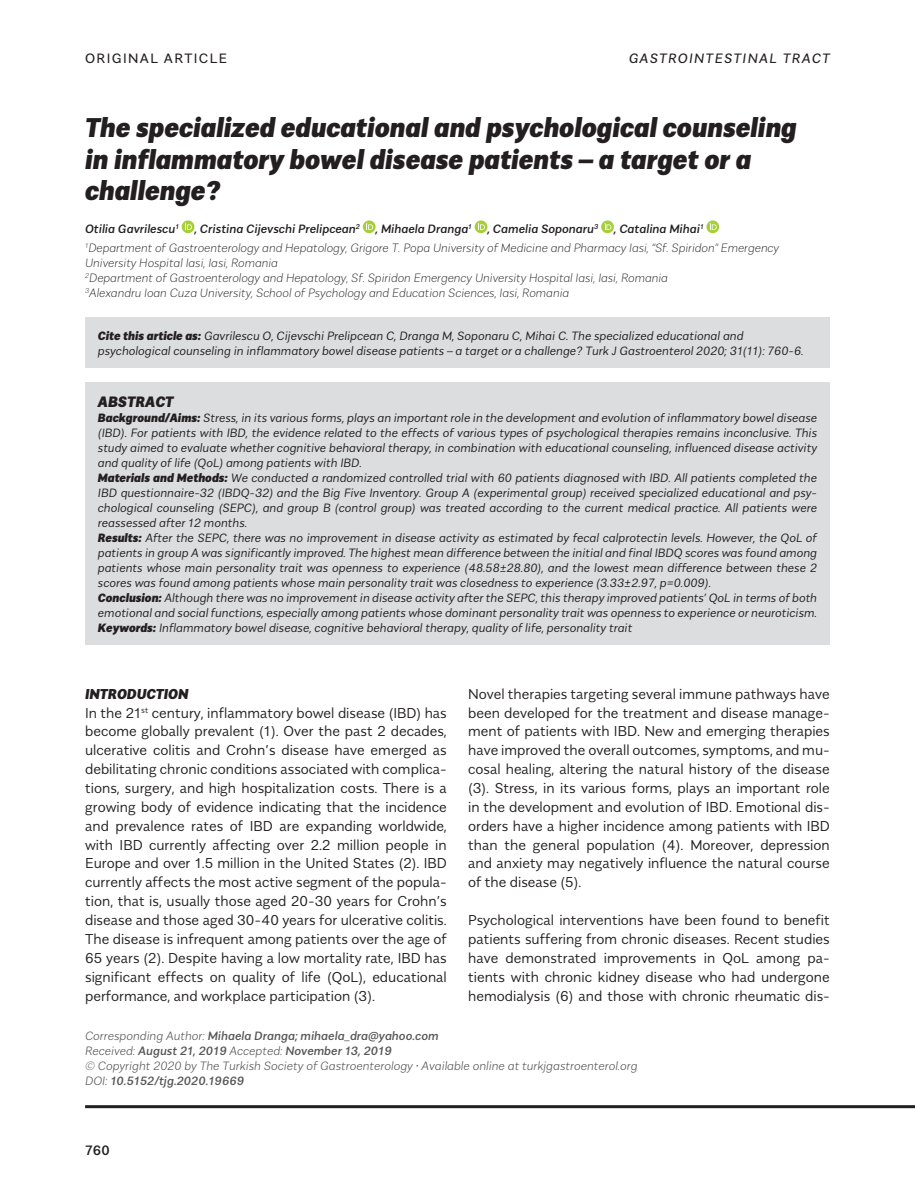
<style>
.page{position:relative;width:915px;height:1191px;background:#fff}
.page>*{position:absolute;margin:0;border:0;box-sizing:border-box;transform-origin:0 0}
.t1{font:italic 900 27px/31.5px "Alergia Normal";color:#231f20}
.t2{font:italic 900 15px "Alergia Normal";color:#231f20}
.t3{font:300 14.25px/18.9px "Alergia Normal";color:#231f20;text-align:justify}
.t4{font:italic 900 14.25px "Alergia Normal";color:#231f20}
.t5{font:italic 13.5px "Alergia Normal";letter-spacing:.1em;color:#231f20}
.t6{font:13.5px "Alergia Normal";letter-spacing:.1em;color:#231f20}
.Text_copy_justificat{font:500 13.5px "Alergia Normal";color:#231f20}
.t7{font:italic 300 12px/15px "Alergia Normal";color:#231f20;text-align:justify}
.t8{font:italic 300 expanded 12px/15px "Alergia Normal";color:#231f20}
.t9{font:italic 500 12px "Alergia Normal";color:#57585a}
.t10{font:italic 500 12px "Alergia Normal";color:#231f20}
.t11{font:italic 200 12px "Alergia Normal";color:#57585a}
.s1{font-weight:900}
.s2{font-weight:200}
</style>
<div class="page">
<div style="left:182px;top:220px;width:12px;height:13px;background:#a6ce39;border-radius:50%"></div>
<svg style="left:185px;top:223px;width:7px;height:7px"></svg>
<svg style="left:362px;top:220px;width:13px;height:13px"></svg>
<svg style="left:366px;top:223px;width:7px;height:7px"></svg>
<svg style="left:474px;top:220px;width:13px;height:13px"></svg>
<svg style="left:478px;top:223px;width:7px;height:7px"></svg>
<svg style="left:601px;top:220px;width:12px;height:13px"></svg>
<svg style="left:604px;top:223px;width:7px;height:7px"></svg>
<svg style="left:706px;top:220px;width:13px;height:13px"></svg>
<svg style="left:709px;top:223px;width:7px;height:7px"></svg>
<div style="left:85px;top:382px;width:744px;height:262px;background:#dcdddf"></div>
<hr style="left:85px;top:1105px;width:829px;height:3px;background:#231f20">
<div style="left:85px;top:317px;width:744px;height:51px;background:#dcdddf"></div>
<p class="t6" style="left:85px;top:48px;width:143px">ORIGINAL ARTICLE</p>
<p class="t5" style="left:628px;top:48px;width:203px">GASTROINTESTINAL TRACT</p>
<p class="t1" style="left:85px;top:109px;width:713px">The specialized educational and psychological counseling in inflammatory bowel disease patients – a target or a challenge?</p>
<p class="t10" style="left:85px;top:220px;width:95px">Otilia Gavrilescu<sup>1</sup></p>
<p class="t10" style="left:194px;top:220px;width:167px">, Cristina Cijevschi Prelipcean<sup>2</sup></p>
<p class="t10" style="left:375px;top:220px;width:98px">, Mihaela Dranga<sup>1</sup></p>
<p class="t10" style="left:487px;top:220px;width:112px">, Camelia Soponaru<sup>3</sup></p>
<p class="t10" style="left:613px;top:220px;width:91px">, Catalina Mihai<sup>1</sup></p>
<p class="t8" style="left:85px;top:240px;width:695px"><sup>1</sup>Department of Gastroenterology and Hepatology, Grigore T. Popa University of Medicine and Pharmacy Iasi, “Sf. Spiridon” Emergency<br>University Hospital Iasi, Iasi, Romania</p>
<p class="t8" style="left:85px;top:270px;width:584px"><sup>2</sup>Department of Gastroenterology and Hepatology, Sf. Spiridon Emergency University Hospital Iasi, Iasi, Romania</p>
<p class="t8" style="left:85px;top:285px;width:485px"><sup>3</sup>Alexandru Ioan Cuza University, School of Psychology and Education Sciences, Iasi, Romania</p>
<p class="t7" style="left:98px;top:327px;width:707px"><span class="s1">Cite this article as:</span> Gavrilescu O, Cijevschi Prelipcean C, Dranga M, Soponaru C, Mihai C. The specialized educational and psychological counseling in inflammatory bowel disease patients – a target or a challenge? Turk J Gastroenterol 2020; 31(11): 760-6.</p>
<p class="t2" style="left:98px;top:389px;width:77px">ABSTRACT</p>
<p class="t7" style="left:98px;top:409px;width:720px"><span class="s1">Background/Aims:</span> Stress, in its various forms, plays an important role in the development and evolution of inflammatory bowel disease (IBD). For patients with IBD, the evidence related to the effects of various types of psychological therapies remains inconclusive. This study aimed to evaluate whether cognitive behavioral therapy, in combination with educational counseling, influenced disease activity and quality of life (QoL) among patients with IBD.</p>
<p class="t7" style="left:98px;top:469px;width:720px"><span class="s1">Materials and Methods:</span> We conducted a randomized controlled trial with 60 patients diagnosed with IBD. All patients completed the IBD questionnaire-32 (IBDQ-32) and the Big Five Inventory. Group A (experimental group) received specialized educational and psy&shy;chological counseling (SEPC), and group B (control group) was treated according to the current medical practice. All patients were reassessed after 12 months.</p>
<p class="t7" style="left:98px;top:529px;width:720px"><span class="s1">Results:</span> After the SEPC, there was no improvement in disease activity as estimated by fecal calprotectin levels. However, the QoL of patients in group A was significantly improved. The highest mean difference between the initial and final IBDQ scores was found among patients whose main personality trait was openness to experience (48.58±28.80), and the lowest mean difference between these 2 scores was found among patients whose main personality trait was closedness to experience (3.33±2.97, p=0.009).</p>
<p class="t7" style="left:98px;top:589px;width:720px"><span class="s1">Conclusion:</span> Although there was no improvement in disease activity after the SEPC, this therapy improved patients’ QoL in terms of both emotional and social functions, especially among patients whose dominant personality trait was openness to experience or neuroticism.</p>
<p class="t7" style="left:98px;top:619px;width:535px"><span class="s1">Keywords:</span> Inflammatory bowel disease, cognitive behavioral therapy, quality of life, personality trait</p>
<p class="t4" style="left:85px;top:682px;width:105px">INTRODUCTION</p>
<p class="t3" style="left:85px;top:702px;width:363px">In the 21<sup>st</sup> century, inflammatory bowel disease (IBD) has become globally prevalent (1). Over the past 2 decades, ulcerative colitis and Crohn’s disease have emerged as debilitating chronic conditions associated with complica&shy;tions, surgery, and high hospitalization costs. There is a growing body of evidence indicating that the incidence and prevalence rates of IBD are expanding worldwide, with IBD currently affecting over 2.2 million people in Europe and over 1.5 million in the United States (2). IBD currently affects the most active segment of the popula&shy;tion, that is, usually those aged 20-30 years for Crohn’s disease and those aged 30-40 years for ulcerative colitis.<br>The disease is infrequent among patients over the age of 65 years (2). Despite having a low mortality rate, IBD has significant effects on quality of life (QoL), educational performance, and workplace participation (3).</p>
<p class="t3" style="left:468px;top:683px;width:363px">Novel therapies targeting several immune pathways have been developed for the treatment and disease manage&shy;ment of patients with IBD. New and emerging therapies have improved the overall outcomes, symptoms, and mu&shy;cosal healing, altering the natural history of the disease (3). Stress, in its various forms, plays an important role in the development and evolution of IBD. Emotional dis&shy;orders have a higher incidence among patients with IBD than the general population (4). Moreover, depression and anxiety may negatively influence the natural course of the disease (5).</p>
<p class="t3" style="left:468px;top:909px;width:363px">Psychological interventions have been found to benefit patients suffering from chronic diseases. Recent studies have demonstrated improvements in QoL among pa&shy;tients with chronic kidney disease who had undergone hemodialysis (6) and those with chronic rheumatic dis-</p>
<p class="t9" style="left:85px;top:1026px;width:355px"><span class="s2">Corresponding Author:</span> Mihaela Dranga; mihaela_dra@yahoo.com</p>
<p class="t9" style="left:85px;top:1041px;width:308px"><span class="s2">Received:</span> August 21, 2019 <span class="s2">Accepted:</span> November 13, 2019</p>
<p class="t11" style="left:85px;top:1056px;width:554px">© Copyright 2020 by The Turkish Society of Gastroenterology • Available online at turkjgastroenterol.org</p>
<p class="t9" style="left:85px;top:1071px;width:160px"><span class="s2">DOI:</span> 10.5152/tjg.2020.19669</p>
<p class="Text_copy_justificat" style="left:85px;top:1139px;width:26px">760</p>
</div>
